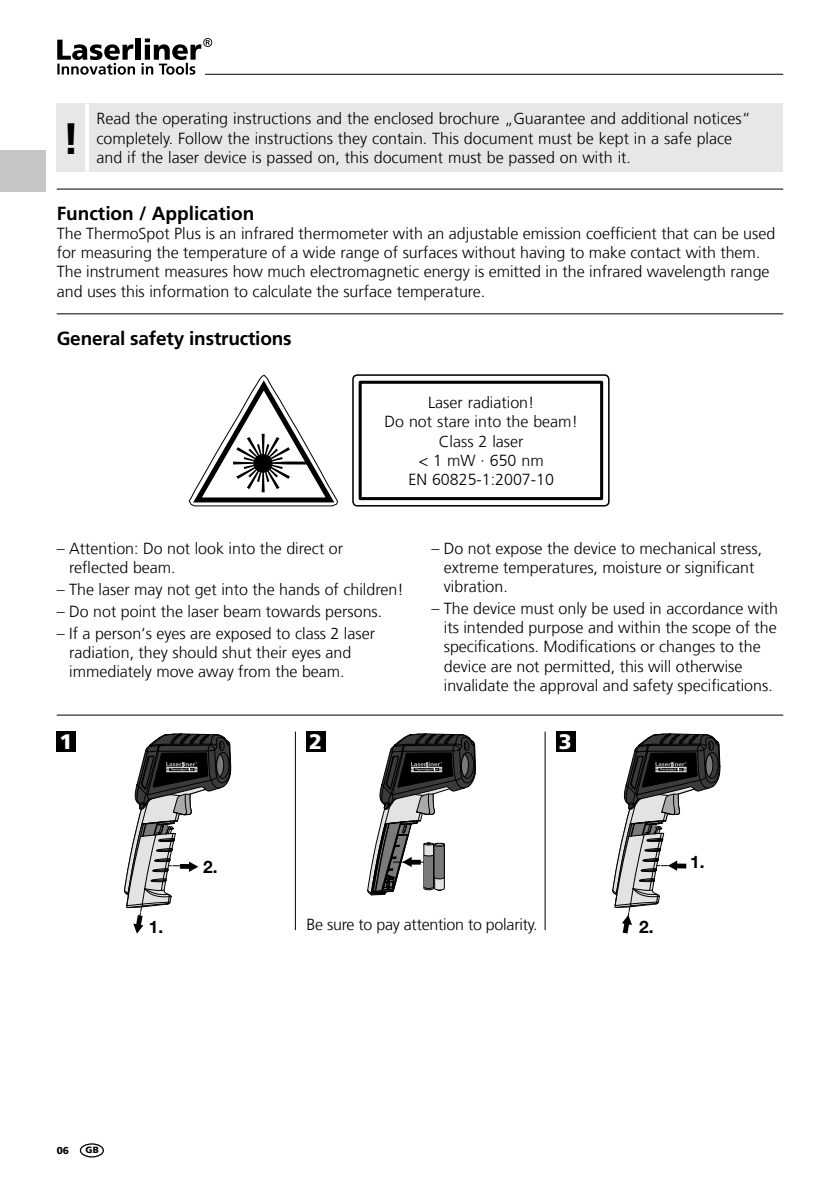
<style>
.page{position:relative;width:840px;height:1191px;background:#fff}
.page>*{position:absolute;margin:0;border:0;box-sizing:border-box;transform-origin:0 0}
.t1{font:700 44px "Frutiger LT Com";color:#000}
.t2{font:900 21px "Frutiger LT Com";color:#fff}
.t3{font:700 19px "Frutiger LT Com";letter-spacing:-.01em;color:#000}
.t4{font:700 17.2px "Helvetica Neue LT Pro";color:#000}
.t5{font:300 16px/19.2px "Frutiger LT Com";color:#000}
.t6{font:900 10px "Frutiger LT Com";color:#000}
.t7{font:900 9px "Frutiger LT Com";color:#000}
</style>
<div class="page">
<svg style="left:57px;top:38px;width:155px;height:37px"></svg>
<hr style="left:205px;top:74px;width:577px;height:1px;background:#000">
<hr style="left:57px;top:189px;width:725px;height:1px;background:#000">
<hr style="left:57px;top:313px;width:725px;height:1px;background:#000">
<hr style="left:57px;top:714px;width:725px;height:1px;background:#000">
<hr style="left:295px;top:731px;width:1px;height:199px;background:#000">
<hr style="left:544px;top:731px;width:1px;height:199px;background:#000">
<div style="left:57px;top:731px;width:19px;height:21px;background:#000"></div>
<div style="left:306px;top:731px;width:20px;height:21px;background:#000"></div>
<div style="left:556px;top:731px;width:19px;height:21px;background:#000"></div>
<svg style="left:124px;top:733px;width:107px;height:200px"></svg>
<hr style="left:166px;top:771px;width:31px;height:1px;background:#fff">
<hr style="left:166px;top:767px;width:31px;height:1px;background:#fff">
<svg style="left:612px;top:733px;width:107px;height:200px"></svg>
<hr style="left:655px;top:771px;width:31px;height:1px;background:#fff">
<hr style="left:655px;top:767px;width:31px;height:1px;background:#fff">
<svg style="left:367px;top:733px;width:108px;height:162px"></svg>
<hr style="left:411px;top:771px;width:31px;height:1px;background:#fff">
<hr style="left:411px;top:767px;width:31px;height:1px;background:#fff">
<div style="left:80px;top:1143px;width:24px;height:14px;border:1px solid #000;border-radius:50%"></div>
<div style="left:0;top:150px;width:45px;height:41px;background:#c5c6c6"></div>
<div style="left:57px;top:103px;width:725px;height:68px;background:#e7e7e7"></div>
<hr style="left:85px;top:103px;width:4px;height:68px;background:#fff">
<svg style="left:189px;top:375px;width:149px;height:132px"></svg>
<div style="left:352px;top:374px;width:257px;height:132px;border:2px solid #000;border-radius:4px"></div>
<svg style="left:358px;top:380px;width:246px;height:121px"></svg>
<h1 class="t1" style="left:62px;top:113px;width:19px">!</h1>
<p class="t5" style="left:96px;top:109px;width:655px">Read the operating instructions and the enclosed brochure „Guarantee and additional notices“ completely. Follow the instructions they contain. This document must be kept in a safe place and if the laser device is passed on, this document must be passed on with it.</p>
<p class="t3" style="left:57px;top:202px;width:199px">Function / Application</p>
<p class="t5" style="left:57px;top:224px;width:719px">The ThermoSpot Plus is an infrared thermometer with an adjustable emission coefficient that can be used for measuring the temperature of a wide range of surfaces without having to make contact with them.<br>The instrument measures how much electromagnetic energy is emitted in the infrared wavelength range and uses this information to calculate the surface temperature.</p>
<p class="t3" style="left:57px;top:327px;width:236px">General safety instructions</p>
<p class="t5" style="left:384px;top:393px;width:195px;text-align:center">Laser radiation!<br>Do not stare into the beam!<br>Class 2 laser<br>&lt; 1 mW · 650 nm<br>EN 60825-1:2007-10</p>
<p class="t5" style="left:69px;top:538px;width:275px;text-indent:-12px">– Attention: Do not look into the direct or reflected beam.</p>
<p class="t5" style="left:57px;top:580px;width:348px">– The laser may not get into the hands of children!</p>
<p class="t5" style="left:57px;top:602px;width:327px">– Do not point the laser beam towards persons.</p>
<p class="t5" style="left:69px;top:624px;width:307px;text-indent:-12px">– If a person‘s eyes are exposed to class 2 laser radiation, they should shut their eyes and immediately move away from the beam.</p>
<p class="t5" style="left:443px;top:538px;width:319px;text-indent:-12px">– Do not expose the device to mechanical stress, extreme temperatures, moisture or significant vibration.</p>
<p class="t5" style="left:443px;top:599px;width:335px;text-indent:-12px">– The device must only be used in accordance with its intended purpose and within the scope of the specifications. Modifications or changes to the device are not permitted, this will otherwise invalidate the approval and safety specifications.</p>
<h2 class="t2" style="left:59px;top:729px;width:14px">1</h2>
<h2 class="t2" style="left:309px;top:729px;width:14px">2</h2>
<h2 class="t2" style="left:558px;top:729px;width:14px">3</h2>
<p class="t4" style="left:149px;top:916px;width:16px">1.</p>
<p class="t4" style="left:203px;top:855px;width:16px">2.</p>
<p class="t4" style="left:690px;top:851px;width:16px">1.</p>
<p class="t5" style="left:306px;top:915px;width:233px">Be sure to pay attention to polarity.</p>
<p class="t4" style="left:638px;top:915px;width:16px">2.</p>
<p class="t6" style="left:57px;top:1144px;width:14px">06</p>
<p class="t7" style="left:86px;top:1144px;width:15px">GB</p>
</div>
